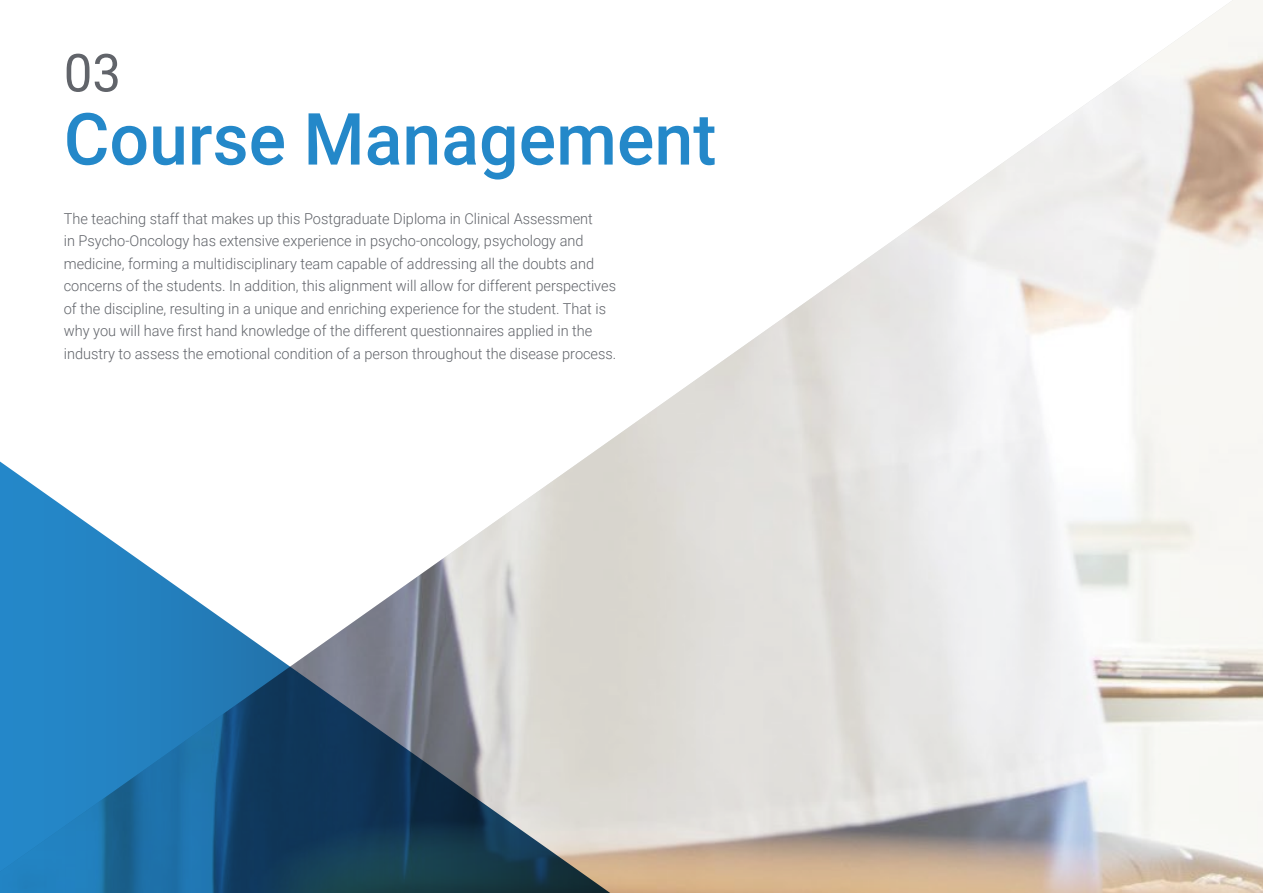
<style>
.page{position:relative;width:1263px;height:893px;background:#fff}
.page>*{position:absolute;margin:0;border:0;box-sizing:border-box;transform-origin:0 0}
.t1{font:500 72px "Roboto";color:#2488c9}
.t2{font:52.5px "Roboto";color:#61646a}
.t3{font:300 15px/22.5px "Roboto";color:#61646a}
</style>
<div class="page">
<img style="left:602px;top:0;width:661px;height:893px">
<svg style="left:0;top:446px;width:640px;height:447px"></svg>
<h2 class="t2" style="left:64px;top:36px;width:59px">03</h2>
<h1 class="t1" style="left:64px;top:89px;width:654px">Course Management</h1>
<p class="t3" style="left:64px;top:207px;width:554px">The teaching staff that makes up this Postgraduate Diploma in Clinical Assessment<br>in Psycho-Oncology has extensive experience in psycho-oncology, psychology and medicine, forming a multidisciplinary team capable of addressing all the doubts and concerns of the students. In addition, this alignment will allow for different perspectives of the discipline, resulting in a unique and enriching experience for the student. That is why you will have first hand knowledge of the different questionnaires applied in the industry to assess the emotional condition of a person throughout the disease process.</p>
</div>
